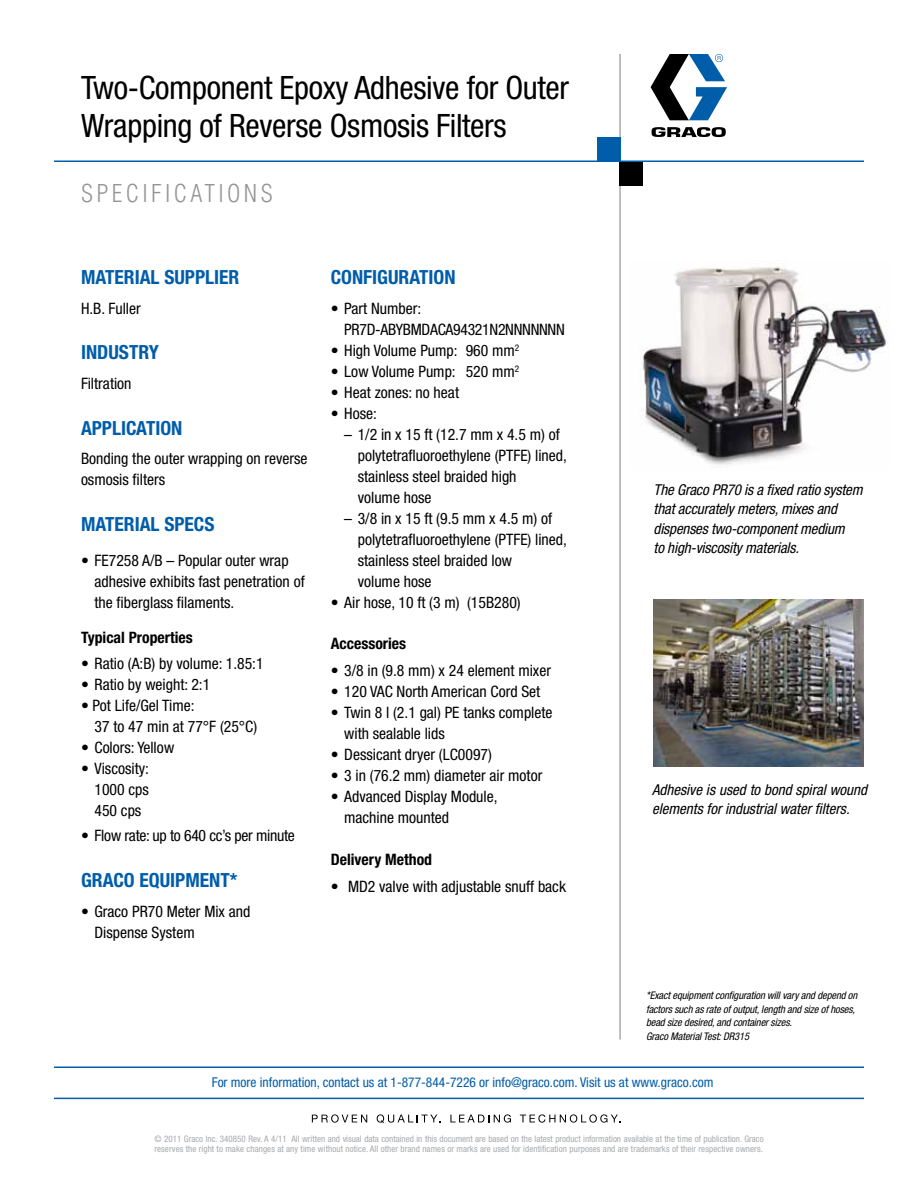
<style>
.page{position:relative;width:918px;height:1188px;background:#fff}
.page>*{position:absolute;margin:0;border:0;box-sizing:border-box;transform-origin:0 0}
.t1{font:condensed 32.25px/37.5px "Helvetica Neue LT Std";letter-spacing:-.01em;color:#000}
.t2{font:300 condensed 24px "Helvetica LT Std";letter-spacing:.14em;color:#939598}
.t3{font:700 condensed 19.5px "Helvetica Neue LT Std";color:#005daa}
.t4{font:condensed 15.75px/21px "Helvetica Neue LT Std";color:#000}
.t5{font:condensed 15.75px/21px "Helvetica Neue LT Std";letter-spacing:-.02em;color:#000}
.t6{font:700 condensed 15.75px "Helvetica Neue LT Std";color:#000}
.t7{font:italic condensed 15px/19.5px "Helvetica Neue LT Std";letter-spacing:-.01em;color:#000}
.t8{font:condensed 13.5px "Helvetica Neue LT Std";color:#005daa}
.t9{font:italic condensed 10.5px/13.5px "Helvetica Neue LT Std";letter-spacing:-.01em;color:#000}
.t10{font:condensed 9px/10.5px "Helvetica Neue LT Std";letter-spacing:.01em;color:#a7a9ac}
</style>
<div class="page">
<hr style="left:619px;top:54px;width:2px;height:986px;background:#a7a9ac">
<hr style="left:54px;top:160px;width:810px;height:2px;background:#005daa">
<div style="left:619px;top:162px;width:24px;height:23px;background:#000"></div>
<div style="left:598px;top:137px;width:23px;height:24px;background:#005daa"></div>
<svg style="left:651px;top:54px;width:76px;height:66px"></svg>
<svg style="left:652px;top:127px;width:74px;height:10px"></svg>
<hr style="left:54px;top:1098px;width:810px;height:1px;background:#005daa">
<hr style="left:54px;top:1066px;width:810px;height:2px;background:#005daa">
<img style="left:654px;top:599px;width:210px;height:168px">
<img style="left:643px;top:266px;width:245px;height:199px">
<svg style="left:312px;top:1114px;width:55px;height:9px"></svg>
<svg style="left:377px;top:1114px;width:63px;height:9px"></svg>
<svg style="left:450px;top:1114px;width:61px;height:9px"></svg>
<svg style="left:520px;top:1114px;width:101px;height:9px"></svg>
<h1 class="t1" style="left:81px;top:69px;width:490px">Two-Component Epoxy Adhesive for Outer<br>Wrapping of Reverse Osmosis Filters</h1>
<h2 class="t2" style="left:81px;top:178px;width:193px">SPECIFICATIONS</h2>
<p class="t3" style="left:81px;top:265px;width:160px">MATERIAL SUPPLIER</p>
<p class="t4" style="left:81px;top:297px;width:61px">H.B. Fuller</p>
<p class="t3" style="left:81px;top:341px;width:80px">INDUSTRY</p>
<p class="t4" style="left:81px;top:373px;width:52px">Filtration</p>
<p class="t3" style="left:81px;top:416px;width:97px">APPLICATION</p>
<p class="t4" style="left:81px;top:448px;width:228px">Bonding the outer wrapping on reverse osmosis filters</p>
<p class="t3" style="left:81px;top:512px;width:134px">MATERIAL SPECS</p>
<p class="t4" style="left:94px;top:550px;width:212px;text-indent:-13px">• FE7258 A/B – Popular outer wrap adhesive exhibits fast penetration of the fiberglass filaments.</p>
<p class="t6" style="left:81px;top:627px;width:113px">TYPICAL PROPERTIES</p>
<p class="t4" style="left:81px;top:653px;width:184px">• Ratio (A:B) by volume: 1.85:1</p>
<p class="t4" style="left:81px;top:674px;width:131px">• Ratio by weight: 2:1</p>
<p class="t4" style="left:94px;top:695px;width:164px;text-indent:-13px">• Pot Life/Gel Time:<br>37 to 47 min at 77°F (25°C)</p>
<p class="t4" style="left:81px;top:737px;width:95px">• Colors: Yellow</p>
<p class="t4" style="left:94px;top:758px;width:56px;text-align:justify;text-indent:-13px">• Viscosity:<br>1000 cps 450 cps</p>
<p class="t5" style="left:81px;top:825px;width:215px">• Flow rate: up to 640 cc’s per minute</p>
<p class="t3" style="left:81px;top:869px;width:158px">GRACO EQUIPMENT*</p>
<p class="t4" style="left:94px;top:901px;width:157px;text-indent:-13px">• Graco PR70 Meter Mix and<br>Dispense System</p>
<p class="t3" style="left:331px;top:265px;width:124px">CONFIGURATION</p>
<p class="t5" style="left:344px;top:298px;width:222px;text-indent:-13px">• Part Number:<br>PR7D-ABYBMDACA94321N2NNNNNNN</p>
<p class="t4" style="left:331px;top:340px;width:190px">• High Volume Pump: 960 mm<sup>2</sup></p>
<p class="t4" style="left:331px;top:361px;width:190px">• Low Volume Pump: 520 mm<sup>2</sup></p>
<p class="t4" style="left:331px;top:382px;width:130px">• Heat zones: no heat</p>
<p class="t4" style="left:331px;top:403px;width:48px">• Hose:</p>
<p class="t4" style="left:358px;top:424px;width:211px;text-indent:-13px">– 1/2 in x 15 ft (12.7 mm x 4.5 m) of polytetrafluoroethylene (PTFE) lined, stainless steel braided high<br>volume hose</p>
<p class="t4" style="left:358px;top:508px;width:211px;text-indent:-13px">– 3/8 in x 15 ft (9.5 mm x 4.5 m) of polytetrafluoroethylene (PTFE) lined, stainless steel braided low<br>volume hose</p>
<p class="t4" style="left:331px;top:592px;width:191px">• Air hose, 10 ft (3 m) (15B280)</p>
<p class="t6" style="left:331px;top:634px;width:77px">ACCESSORIES</p>
<p class="t4" style="left:331px;top:659px;width:222px">• 3/8 in (9.8 mm) x 24 element mixer</p>
<p class="t4" style="left:331px;top:680px;width:211px">• 120 VAC North American Cord Set</p>
<p class="t4" style="left:344px;top:701px;width:210px;text-indent:-13px">• Twin 8 l (2.1 gal) PE tanks complete with sealable lids</p>
<p class="t4" style="left:331px;top:743px;width:163px">• Dessicant dryer (LC0097)</p>
<p class="t4" style="left:331px;top:764px;width:213px">• 3 in (76.2 mm) diameter air motor</p>
<p class="t4" style="left:344px;top:785px;width:155px;text-indent:-13px">• Advanced Display Module, machine mounted</p>
<p class="t6" style="left:331px;top:850px;width:103px">DELIVERY METHOD</p>
<p class="t4" style="left:331px;top:876px;width:237px">• MD2 valve with adjustable snuff back</p>
<p class="t7" style="left:654px;top:480px;width:210px">The Graco PR70 is a fixed ratio system that accurately meters, mixes and dispenses two-component medium<br>to high-viscosity materials.</p>
<p class="t7" style="left:652px;top:780px;width:216px">Adhesive is used to bond spiral wound elements for industrial water filters.</p>
<p class="t9" style="left:646px;top:989px;width:213px">*Exact equipment configuration will vary and depend on factors such as rate of output, length and size of hoses, bead size desired, and container sizes.<br>Graco Material Test: DR315</p>
<p class="t8" style="left:212px;top:1075px;width:503px">For more information, contact us at 1-877-844-7226 or info@graco.com. Visit us at www.graco.com</p>
<p class="t10" style="left:154px;top:1133px;width:611px">© 2011 Graco Inc. 340850 Rev. A 4/11 All written and visual data contained in this document are based on the latest product information available at the time of publication. Graco reserves the right to make changes at any time without notice. All other brand names or marks are used for identification purposes and are trademarks of their respective owners.</p>
</div>
